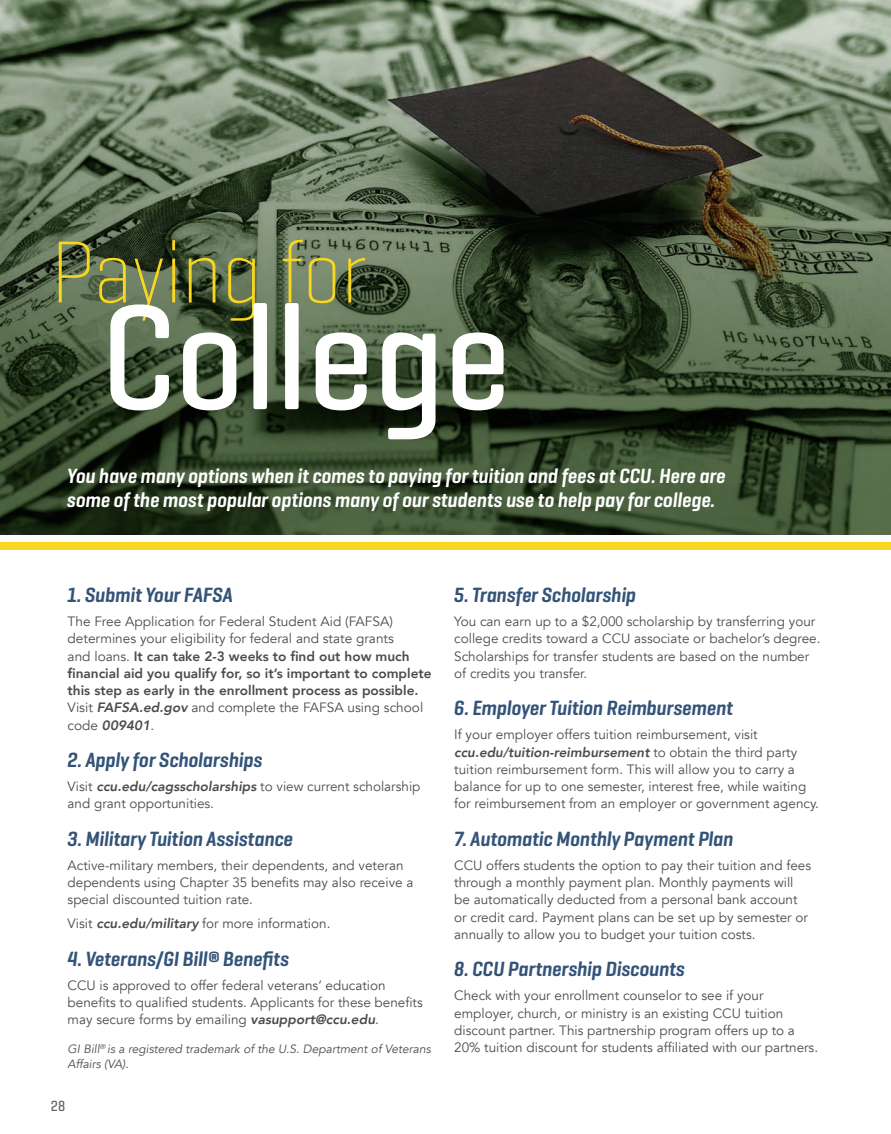
<style>
.page{position:relative;width:891px;height:1134px;background:#fff}
.page>*{position:absolute;margin:0;border:0;box-sizing:border-box;transform-origin:0 0}
.Cover_-_Possible{font:500 152.25px "Geogrotesque Cond";color:#fff}
.Cover_-_All_Things{font:200 89.55px "Geogrotesque Cond";color:#fad71f}
.Checklist_Title{font:italic 600 21px "Geogrotesque Cond";color:#345378}
.Checklist_Title-2{font:italic 600 21px/24px "Geogrotesque Cond";color:#fff}
.Page_Numbers{font:500 15px "Geogrotesque Cond";color:#636366}
.Footnotes{font:13.5px/17.2px "Avenir";color:#4b4c4d}
.Footnotes-2{font:italic 12px/15px "Avenir";color:#4b4c4d}
.s1{font-weight:800}
.s2{font-weight:800;font-style:italic}
</style>
<div class="page">
<svg style="left:0;top:0;width:891px;height:535px;background:#4d5c44"></svg>
<hr style="left:890px;top:290px;width:1px;height:245px;background:#0a426a">
<div style="left:0;top:542px;width:891px;height:8px;background:#fad71f"></div>
<h1 class="Cover_-_All_Things" style="left:51px;top:216px;width:317px">Paying for</h1>
<h1 class="Cover_-_Possible" style="left:101px;top:262px;width:411px">College</h1>
<h2 class="Checklist_Title-2" style="left:67px;top:464px;width:660px">You have many options when it comes to paying for tuition and fees at CCU. Here are some of the most popular options many of our students use to help pay for college.</h2>
<h2 class="Checklist_Title" style="left:68px;top:582px;width:167px">1. Submit Your FAFSA</h2>
<p class="Footnotes" style="left:68px;top:613px;width:366px">The Free Application for Federal Student Aid (FAFSA) determines your eligibility for federal and state grants<br>and loans. <span class="s1">It can take 2-3 weeks to find out how much financial aid you qualify for, so it’s important to complete this step as early in the enrollment process as possible.<br></span>Visit <span class="s2">FAFSA.ed.gov</span> and complete the FAFSA using school code <span class="s2">009401</span>.</p>
<h2 class="Checklist_Title" style="left:68px;top:747px;width:196px">2. Apply for Scholarships</h2>
<p class="Footnotes" style="left:68px;top:778px;width:354px">Visit <span class="s2">ccu.edu/cagsscholarships</span> to view current scholarship and grant opportunities.</p>
<h2 class="Checklist_Title" style="left:68px;top:826px;width:227px">3. Military Tuition Assistance</h2>
<p class="Footnotes" style="left:68px;top:857px;width:347px">Active-military members, their dependents, and veteran dependents using Chapter 35 benefits may also receive a special discounted tuition rate.</p>
<p class="Footnotes" style="left:68px;top:915px;width:264px">Visit <span class="s2">ccu.edu/military</span> for more information.</p>
<h2 class="Checklist_Title" style="left:68px;top:946px;width:223px">4. Veterans/GI Bill® Benefits</h2>
<p class="Footnotes" style="left:68px;top:977px;width:357px">CCU is approved to offer federal veterans’ education benefits to qualified students. Applicants for these benefits may secure forms by emailing <span class="s2">vasupport@ccu.edu</span>.</p>
<p class="Footnotes-2" style="left:68px;top:1042px;width:365px">GI Bill<sup>®</sup> is a registered trademark of the U.S. Department of Veterans<br>Affairs (VA).</p>
<p class="Page_Numbers" style="left:51px;top:1096px;width:16px">28</p>
<h2 class="Checklist_Title" style="left:454px;top:582px;width:184px">5. Transfer Scholarship</h2>
<p class="Footnotes" style="left:454px;top:613px;width:368px">You can earn up to a $2,000 scholarship by transferring your college credits toward a CCU associate or bachelor’s degree.<br>Scholarships for transfer students are based on the number of credits you transfer.</p>
<h2 class="Checklist_Title" style="left:454px;top:695px;width:280px">6. Employer Tuition Reimbursement</h2>
<p class="Footnotes" style="left:454px;top:726px;width:305px">If your employer offers tuition reimbursement, visit</p>
<p class="Footnotes" style="left:454px;top:744px;width:366px"><span class="s2">ccu.edu/tuition-reimbursement</span> to obtain the third party tuition reimbursement form. This will allow you to carry a balance for up to one semester, interest free, while waiting for reimbursement from an employer or government agency.</p>
<h2 class="Checklist_Title" style="left:454px;top:826px;width:281px">7. Automatic Monthly Payment Plan</h2>
<p class="Footnotes" style="left:454px;top:857px;width:358px">CCU offers students the option to pay their tuition and fees through a monthly payment plan. Monthly payments will be automatically deducted from a personal bank account or credit card. Payment plans can be set up by semester or annually to allow you to budget your tuition costs.</p>
<h2 class="Checklist_Title" style="left:454px;top:956px;width:232px">8. CCU Partnership Discounts</h2>
<p class="Footnotes" style="left:454px;top:987px;width:365px">Check with your enrollment counselor to see if your employer, church, or ministry is an existing CCU tuition discount partner. This partnership program offers up to a 20% tuition discount for students affiliated with our partners.</p>
</div>
